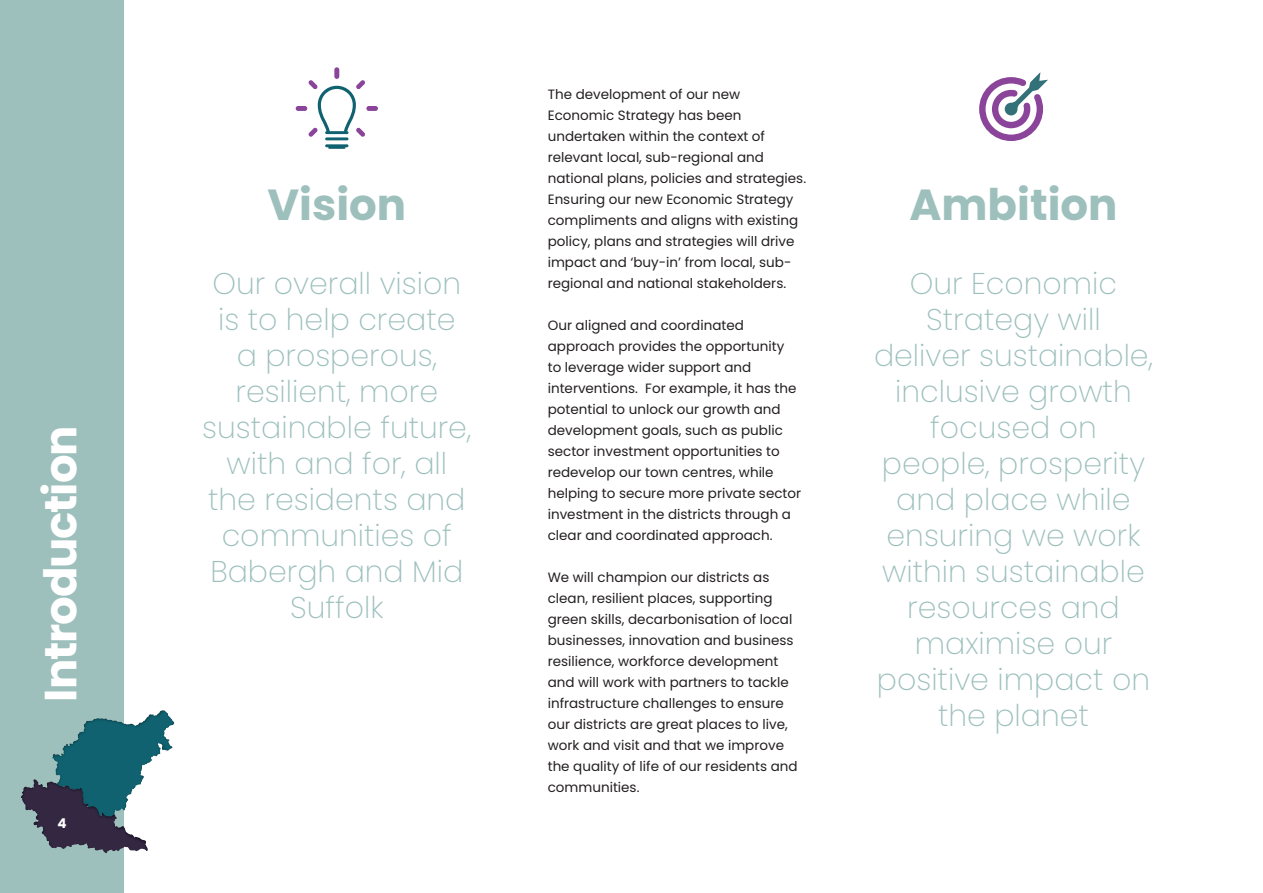
<style>
.page{position:relative;width:1263px;height:893px;background:#fff}
.page>*{position:absolute;margin:0;border:0;box-sizing:border-box;transform-origin:0 0}
.t1{font:700 45px "Poppins";letter-spacing:-.025em;color:#fff}
.t2{font:700 43.5px "Poppins";color:#9dc0bd}
.t3{font:200 30px/36px "Poppins";color:#9dc0bd;text-align:center}
.t4{font:13.5px/21px "Poppins";color:#231f20}
.t5{font:700 13.5px "Poppins";color:#fff}
</style>
<div class="page">
<div style="left:0;top:0;width:124px;height:893px;background:#9dc0bd"></div>
<svg style="left:52px;top:710px;width:122px;height:68px"></svg>
<div style="left:20px;top:778px;width:129px;height:75px;background:#231f20;opacity:.71"></div>
<svg style="left:979px;top:72px;width:69px;height:69px"></svg>
<hr style="left:325px;top:137px;width:23px;height:3px;background:#106270">
<svg style="left:325px;top:144px;width:23px;height:5px"></svg>
<div style="left:334px;top:67px;width:5px;height:12px;background:#8a459a;border-radius:2px"></div>
<div style="left:366px;top:106px;width:12px;height:5px;background:#8a459a;border-radius:2px"></div>
<div style="left:296px;top:106px;width:11px;height:5px;background:#8a459a;border-radius:2px"></div>
<svg style="left:309px;top:80px;width:56px;height:57px"></svg>
<p class="t1" style="left:35px;top:702px;width:278px;rotate:-90deg">Introduction</p>
<p class="t5" style="left:57px;top:815px;width:11px">4</p>
<p class="t2" style="left:267px;top:180px;width:140px">Vision</p>
<p class="t3" style="left:202px;top:265px;width:270px">Our overall vision is to help create<br>a prosperous, resilient, more sustainable future, with and for, all the residents and communities of<br>Babergh and Mid<br>Suffolk</p>
<p class="t4" style="left:548px;top:84px;width:260px">The development of our new Economic Strategy has been undertaken within the context of relevant local, sub-regional and national plans, policies and strategies.<br>Ensuring our new Economic Strategy compliments and aligns with existing policy, plans and strategies will drive impact and ‘buy-in’ from local, sub&shy;regional and national stakeholders.</p>
<p class="t4" style="left:548px;top:315px;width:255px">Our aligned and coordinated approach provides the opportunity to leverage wider support and interventions. For example, it has the potential to unlock our growth and development goals, such as public sector investment opportunities to redevelop our town centres, while helping to secure more private sector investment in the districts through a clear and coordinated approach.</p>
<p class="t4" style="left:548px;top:567px;width:251px">We will champion our districts as clean, resilient places, supporting green skills, decarbonisation of local businesses, innovation and business resilience, workforce development and will work with partners to tackle infrastructure challenges to ensure our districts are great places to live, work and visit and that we improve the quality of life of our residents and communities.</p>
<p class="t2" style="left:909px;top:180px;width:210px">Ambition</p>
<p class="t3" style="left:874px;top:265px;width:281px">Our Economic<br>Strategy will<br>deliver sustainable, inclusive growth focused on people, prosperity and place while ensuring we work within sustainable resources and maximise our positive impact on the planet</p>
</div>
